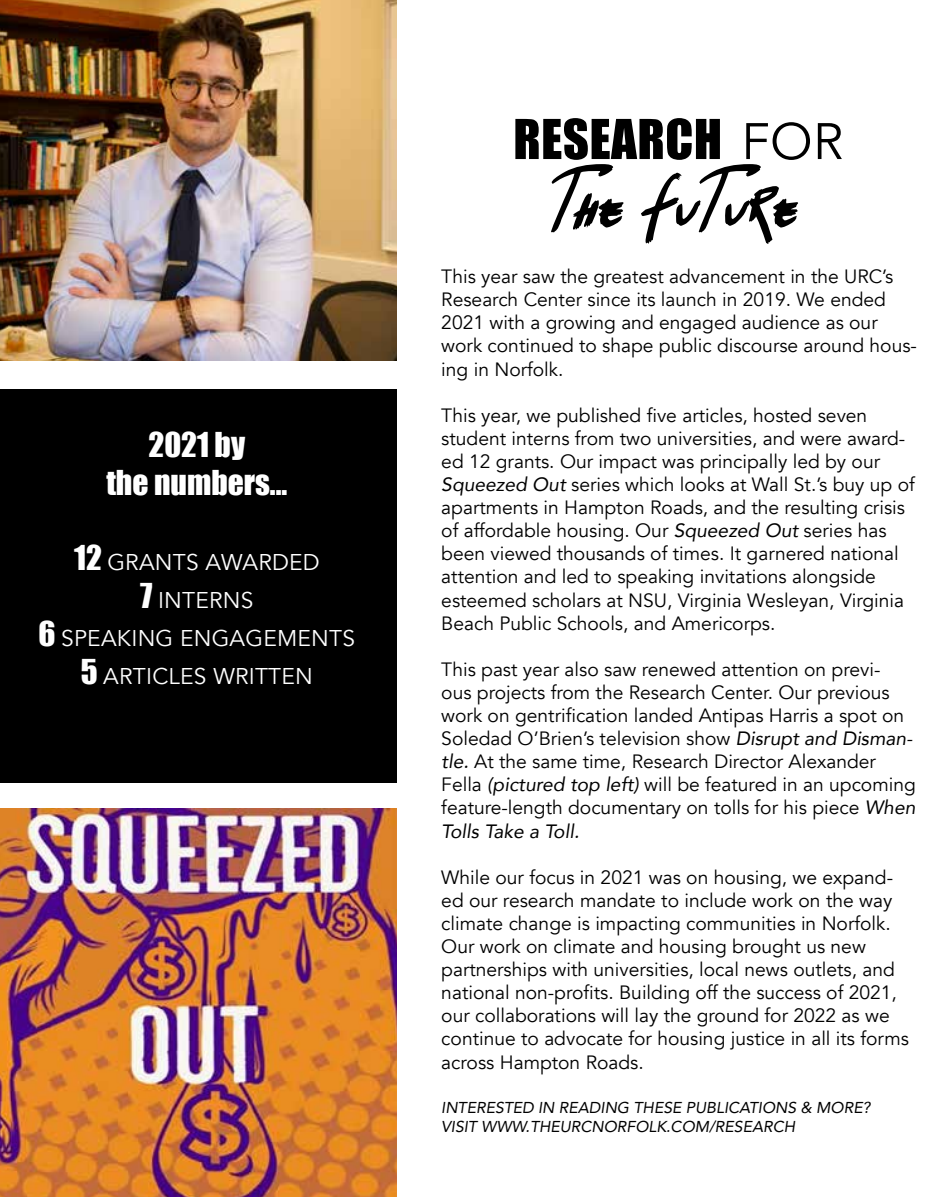
<style>
.page{position:relative;width:945px;height:1197px;background:#fff}
.page>*{position:absolute;margin:0;border:0;box-sizing:border-box;transform-origin:0 0}
.t1{font:61.25px "Bjorn Rider";letter-spacing:.01em;color:#000}
.t2{font:50.75px "Impact";letter-spacing:.01em;color:#000}
.t3{font:31.5px/37.8px "Impact";color:#fff;text-align:center}
.t4{font:22.75px/37.8px "Avenir";letter-spacing:.01em;color:#fff;text-align:center}
.t5{font:19.25px/23.1px "Avenir";color:#000}
.t6{font:italic 15.75px/18.9px "Avenir";color:#000}
.s1{font-family:"Impact";font-size:31.5px}
.s2{font-family:"Avenir"}
.s3{font-style:italic}
</style>
<div class="page">
<div style="left:0;top:389px;width:397px;height:393px;background:#000"></div>
<img style="left:0;top:0;width:397px;height:360px">
<img style="left:0;top:809px;width:397px;height:388px">
<h3 class="t3" style="left:106px;top:425px;width:183px">2021 by<br>the numbers...</h3>
<p class="t4" style="left:39px;top:544px;width:318px"><span class="s1">12</span> GRANTS AWARDED<br><span class="s1">7</span> INTERNS<br><span class="s1">6</span> SPEAKING ENGAGEMENTS<br><span class="s1">5</span> ARTICLES WRITTEN</p>
<h2 class="t2" style="left:513px;top:100px;width:331px">RESEARCH <span class="s2">FOR</span></h2>
<h1 class="t1" style="left:555px;top:176px;width:248px">the future</h1>
<p class="t5" style="left:441px;top:265px;width:477px">This year saw the greatest advancement in the URC’s Research Center since its launch in 2019. We ended 2021 with a growing and engaged audience as our work continued to shape public discourse around hous&shy;ing in Norfolk.</p>
<p class="t5" style="left:441px;top:404px;width:475px">This year, we published five articles, hosted seven student interns from two universities, and were award&shy;ed 12 grants. Our impact was principally led by our <span class="s3">Squeezed Out</span> series which looks at Wall St.’s buy up of apartments in Hampton Roads, and the resulting crisis of affordable housing. Our <span class="s3">Squeezed Out</span> series has been viewed thousands of times. It garnered national attention and led to speaking invitations alongside esteemed scholars at NSU, Virginia Wesleyan, Virginia Beach Public Schools, and Americorps.</p>
<p class="t5" style="left:441px;top:658px;width:476px">This past year also saw renewed attention on previ-<br>ous projects from the Research Center. Our previous work on gentrification landed Antipas Harris a spot on Soledad O’Brien’s television show <span class="s3">Disrupt and Disman&shy;tle.</span> At the same time, Research Director Alexander Fella <span class="s3">(pictured top left)</span> will be featured in an upcoming feature-length documentary on tolls for his piece <span class="s3">When Tolls Take a Toll.</span></p>
<p class="t5" style="left:441px;top:866px;width:469px">While our focus in 2021 was on housing, we expand&shy;ed our research mandate to include work on the way climate change is impacting communities in Norfolk.<br>Our work on climate and housing brought us new partnerships with universities, local news outlets, and national non-profits. Building off the success of 2021, our collaborations will lay the ground for 2022 as we continue to advocate for housing justice in all its forms across Hampton Roads.</p>
<p class="t6" style="left:441px;top:1098px;width:430px">INTERESTED IN READING THESE PUBLICATIONS &amp; MORE?<br>VISIT WWW.THEURCNORFOLK.COM/RESEARCH</p>
</div>
